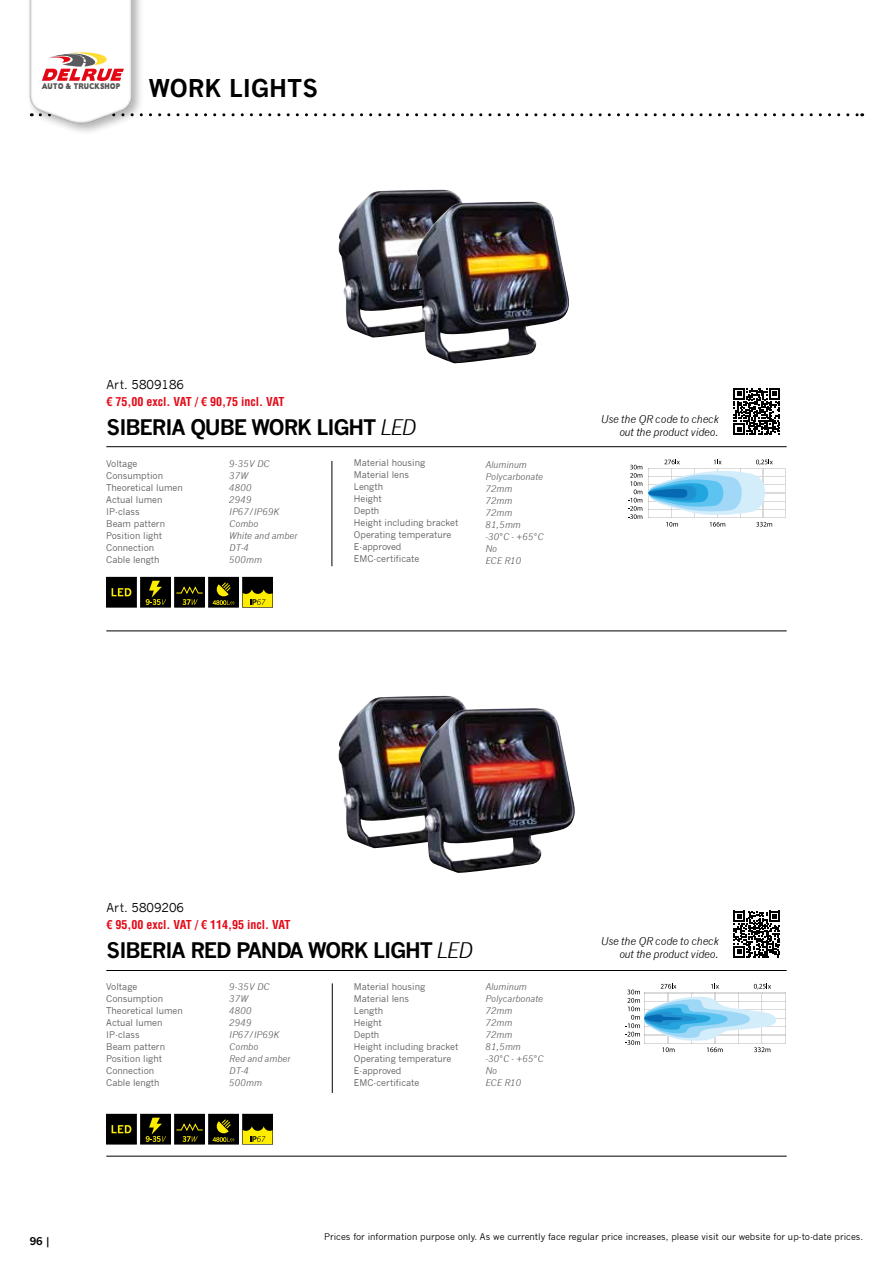
<style>
.page{position:relative;width:893px;height:1263px;background:#fff}
.page>*{position:absolute;margin:0;border:0;box-sizing:border-box;transform-origin:0 0}
.t1{font:700 24px "News Gothic";color:#000}
.t2{font:700 21px "News Gothic";letter-spacing:-.05em;color:#000}
.t3{font:700 condensed 12px "Helvetica LT Std";color:#e30917}
.t4{font:12px "News Gothic";color:#000}
.t5{font:italic 10.5px/12.8px "News Gothic";letter-spacing:-.01em;color:#000;text-align:right}
.t6{font:700 10.5px "News Gothic";color:#000}
.t7{font:9px/12px "News Gothic";color:#575756}
.t8{font:italic 9px/12px "News Gothic";color:#575756}
.t9{font:9px "News Gothic";color:#000}
.t10{font:7.35px "Boris Black Bloxx";letter-spacing:.105em;color:#575756;scale:.74 1}
.s1{font-weight:400;font-style:italic}
</style>
<div class="page">
<hr style="left:106px;top:446px;width:681px;height:1px;background:#000">
<hr style="left:106px;top:631px;width:681px;height:1px;background:#000">
<hr style="left:106px;top:1156px;width:681px;height:1px;background:#000">
<hr style="left:106px;top:970px;width:681px;height:1px;background:#000">
<hr style="left:332px;top:461px;width:1px;height:105px;background:#000">
<hr style="left:332px;top:983px;width:1px;height:110px;background:#000">
<div style="left:175px;top:577px;width:29px;height:30px;background:#000"></div>
<div style="left:174px;top:577px;width:31px;height:30px;border:1px solid #000"></div>
<svg style="left:175px;top:585px;width:29px;height:20px"></svg>
<div style="left:141px;top:577px;width:29px;height:30px;background:#000"></div>
<div style="left:140px;top:577px;width:31px;height:30px;border:1px solid #000"></div>
<svg style="left:146px;top:581px;width:20px;height:24px"></svg>
<div style="left:107px;top:577px;width:29px;height:30px;background:#000"></div>
<div style="left:106px;top:577px;width:31px;height:30px;border:1px solid #000"></div>
<svg style="left:112px;top:588px;width:19px;height:8px"></svg>
<div style="left:243px;top:577px;width:29px;height:30px;background:#000"></div>
<div style="left:242px;top:577px;width:31px;height:30px;border:1px solid #000"></div>
<svg style="left:243px;top:589px;width:29px;height:18px"></svg>
<div style="left:209px;top:577px;width:29px;height:30px;background:#000"></div>
<div style="left:208px;top:577px;width:31px;height:30px;border:1px solid #000"></div>
<svg style="left:213px;top:582px;width:21px;height:23px"></svg>
<img style="left:773px;top:517px;width:13px;height:1px">
<img style="left:773px;top:509px;width:13px;height:1px">
<img style="left:773px;top:501px;width:13px;height:1px">
<img style="left:773px;top:493px;width:13px;height:1px">
<img style="left:773px;top:484px;width:13px;height:1px">
<img style="left:773px;top:476px;width:13px;height:1px">
<img style="left:773px;top:468px;width:13px;height:1px">
<svg style="left:648px;top:459px;width:125px;height:68px"></svg>
<svg style="left:628px;top:465px;width:14px;height:54px"></svg>
<div style="left:175px;top:1114px;width:29px;height:30px;background:#000"></div>
<div style="left:174px;top:1114px;width:31px;height:30px;border:1px solid #000"></div>
<svg style="left:175px;top:1122px;width:29px;height:20px"></svg>
<div style="left:141px;top:1114px;width:29px;height:30px;background:#000"></div>
<div style="left:140px;top:1114px;width:31px;height:30px;border:1px solid #000"></div>
<svg style="left:146px;top:1118px;width:20px;height:24px"></svg>
<div style="left:107px;top:1114px;width:29px;height:30px;background:#000"></div>
<div style="left:106px;top:1114px;width:31px;height:30px;border:1px solid #000"></div>
<svg style="left:112px;top:1125px;width:19px;height:8px"></svg>
<div style="left:243px;top:1114px;width:29px;height:30px;background:#000"></div>
<div style="left:242px;top:1114px;width:31px;height:30px;border:1px solid #000"></div>
<svg style="left:243px;top:1126px;width:29px;height:18px"></svg>
<div style="left:209px;top:1114px;width:29px;height:30px;background:#000"></div>
<div style="left:208px;top:1114px;width:31px;height:30px;border:1px solid #000"></div>
<svg style="left:213px;top:1119px;width:21px;height:23px"></svg>
<img style="left:785px;top:994px;width:1px;height:49px">
<svg style="left:625px;top:983px;width:155px;height:69px"></svg>
<svg style="left:734px;top:388px;width:46px;height:47px"></svg>
<svg style="left:734px;top:911px;width:46px;height:46px"></svg>
<img style="left:338px;top:190px;width:124px;height:148px">
<img style="left:339px;top:696px;width:127px;height:152px">
<img style="left:417px;top:202px;width:152px;height:161px">
<img style="left:420px;top:708px;width:155px;height:165px">
<div style="left:29px;top:0;width:114px;height:138px;background:#000;opacity:.75"></div>
<svg style="left:30px;top:0;width:833px;height:124px"></svg>
<p class="t10" style="left:42px;top:80px;width:107px">AUTO &amp; TRUCKSHOP</p>
<h1 class="t1" style="left:149px;top:73px;width:171px">WORK LIGHTS</h1>
<h3 class="t4" style="left:107px;top:378px;width:79px">Art. 5809186</h3>
<h3 class="t3" style="left:107px;top:394px;width:179px">€ 75,00 excl. VAT / € 90,75 incl. VAT</h3>
<h2 class="t2" style="left:107px;top:415px;width:311px">SIBERIA QUBE WORK LIGHT <span class="s1">LED</span></h2>
<p class="t7" style="left:106px;top:458px;width:78px">Voltage<br>Consumption<br>Theoretical lumen<br>Actual lumen<br>IP-class<br>Beam pattern<br>Position light<br>Connection<br>Cable length</p>
<p class="t8" style="left:229px;top:458px;width:70px">9-35V DC<br>37W<br>4800<br>2949<br>IP67/IP69K<br>Combo<br>White and amber<br>DT-4<br>500mm</p>
<p class="t7" style="left:354px;top:457px;width:106px">Material housing<br>Material lens<br>Length<br>Height<br>Depth<br>Height including bracket<br>Operating temperature<br>E-approved<br>EMC-certificate</p>
<p class="t8" style="left:485px;top:458px;width:60px">Aluminum<br>Polycarbonate<br>72mm<br>72mm<br>72mm<br>81,5mm -30°C - +65°C<br>No<br>ECE R10</p>
<p class="t5" style="left:601px;top:413px;width:119px">Use the QR code to check out the product video.</p>
<h3 class="t4" style="left:107px;top:901px;width:79px">Art. 5809206</h3>
<h3 class="t3" style="left:107px;top:917px;width:185px">€ 95,00 excl. VAT / € 114,95 incl. VAT</h3>
<h2 class="t2" style="left:107px;top:938px;width:367px">SIBERIA RED PANDA WORK LIGHT <span class="s1">LED</span></h2>
<p class="t7" style="left:106px;top:981px;width:78px">Voltage<br>Consumption<br>Theoretical lumen<br>Actual lumen<br>IP-class<br>Beam pattern<br>Position light<br>Connection<br>Cable length</p>
<p class="t8" style="left:229px;top:981px;width:63px">9-35V DC<br>37W<br>4800<br>2949<br>IP67/IP69K<br>Combo<br>Red and amber<br>DT-4<br>500mm</p>
<p class="t7" style="left:354px;top:981px;width:106px">Material housing<br>Material lens<br>Length<br>Height<br>Depth<br>Height including bracket<br>Operating temperature<br>E-approved<br>EMC-certificate</p>
<p class="t8" style="left:485px;top:981px;width:60px">Aluminum<br>Polycarbonate<br>72mm<br>72mm<br>72mm<br>81,5mm -30°C - +65°C<br>No<br>ECE R10</p>
<p class="t5" style="left:601px;top:935px;width:119px">Use the QR code to check out the product video.</p>
<p class="t6" style="left:30px;top:1235px;width:23px">96|</p>
<p class="t9" style="left:324px;top:1231px;width:541px">Prices for information purpose only. As we currently face regular price increases, please visit our website for up-to-date prices.</p>
</div>
